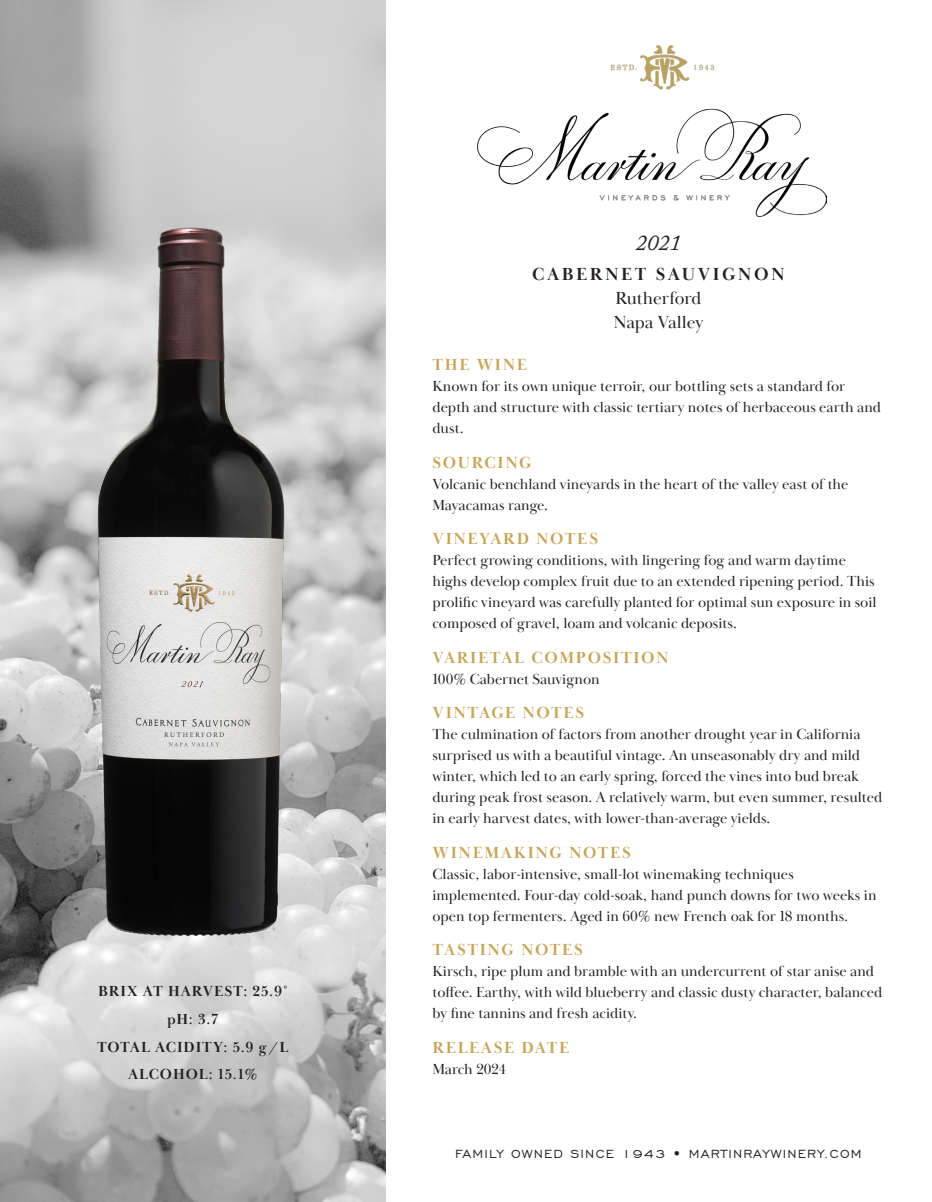
<style>
.page{position:relative;width:932px;height:1202px;background:#fff}
.page>*{position:absolute;margin:0;border:0;box-sizing:border-box;transform-origin:0 0}
.t1{font:italic 22.5px "Adobe Caslon Pro";color:#231f20}
.t2{font:18px "Baskerville Display PT";color:#231f20}
.t3{font:700 18px "Baskerville Display PT";letter-spacing:.14em;color:#231f20}
.t4{font:700 16.5px "Baskerville Display PT";letter-spacing:.1em;color:#c6a456}
.Type_Blocks{font:15px/21px "Baskerville Display PT";color:#231f20}
.Body{font:15px/21px "Baskerville Display PT";color:#231f20}
.t5{font:700 15px "Baskerville Display PT";letter-spacing:.06em;color:#231f20}
.t6{font:15px "Engravers Gothic BT";letter-spacing:.08em;color:#231f20}
</style>
<div class="page">
<img style="left:0;top:0;width:386px;height:1202px">
<img style="left:79px;top:164px;width:228px;height:787px">
<img style="left:477px;top:46px;width:349px;height:170px">
<p class="t5" style="left:98px;top:982px;width:191px">BRIX AT HARVEST: 25.9˚</p>
<p class="t5" style="left:167px;top:1010px;width:53px">pH: 3.7</p>
<p class="t5" style="left:97px;top:1037px;width:193px">TOTAL ACIDITY: 5.9 g/L</p>
<p class="t5" style="left:128px;top:1065px;width:131px">ALCOHOL: 15.1%</p>
<p class="t1" style="left:636px;top:229px;width:46px">2021</p>
<p class="t3" style="left:532px;top:263px;width:254px">CABERNET SAUVIGNON</p>
<p class="t2" style="left:615px;top:287px;width:87px">Rutherford</p>
<p class="t2" style="left:613px;top:311px;width:91px">Napa Valley</p>
<p class="t4" style="left:432px;top:355px;width:96px">THE WINE</p>
<p class="Type_Blocks" style="left:432px;top:376px;width:450px">Known for its own unique terroir, our bottling sets a standard for depth and structure with classic tertiary notes of herbaceous earth and dust.</p>
<p class="t4" style="left:432px;top:452px;width:101px">SOURCING</p>
<p class="Type_Blocks" style="left:432px;top:473px;width:417px">Volcanic benchland vineyards in the heart of the valley east of the<br>Mayacamas range.</p>
<p class="t4" style="left:432px;top:529px;width:167px">VINEYARD NOTES</p>
<p class="Type_Blocks" style="left:432px;top:550px;width:445px">Perfect growing conditions, with lingering fog and warm daytime highs develop complex fruit due to an extended ripening period. This prolific vineyard was carefully planted for optimal sun exposure in soil composed of gravel, loam and volcanic deposits.</p>
<p class="t4" style="left:432px;top:647px;width:238px">VARIETAL COMPOSITION</p>
<p class="Type_Blocks" style="left:432px;top:668px;width:169px">100% Cabernet Sauvignon</p>
<p class="t4" style="left:432px;top:703px;width:153px">VINTAGE NOTES</p>
<p class="Type_Blocks" style="left:432px;top:724px;width:451px">The culmination of factors from another drought year in California surprised us with a beautiful vintage. An unseasonably dry and mild winter, which led to an early spring, forced the vines into bud break during peak frost season. A relatively warm, but even summer, resulted in early harvest dates, with lower-than-average yields.</p>
<p class="t4" style="left:432px;top:842px;width:200px">WINEMAKING NOTES</p>
<p class="Body" style="left:432px;top:863px;width:363px">Classic, labor-intensive, small-lot winemaking techniques</p>
<p class="Body" style="left:432px;top:884px;width:445px">implemented. Four-day cold-soak, hand punch downs for two weeks in open top fermenters. Aged in 60% new French oak for 18 months.</p>
<p class="t4" style="left:432px;top:940px;width:152px">TASTING NOTES</p>
<p class="Type_Blocks" style="left:432px;top:961px;width:451px">Kirsch, ripe plum and bramble with an undercurrent of star anise and toffee. Earthy, with wild blueberry and classic dusty character, balanced by fine tannins and fresh acidity.</p>
<p class="t4" style="left:432px;top:1037px;width:138px">RELEASE DATE</p>
<p class="Type_Blocks" style="left:432px;top:1058px;width:75px">March 2024</p>
<p class="t6" style="left:455px;top:1145px;width:408px">FAMILY OWNED SINCE 1943 • MARTINRAYWINERY.COM</p>
</div>
